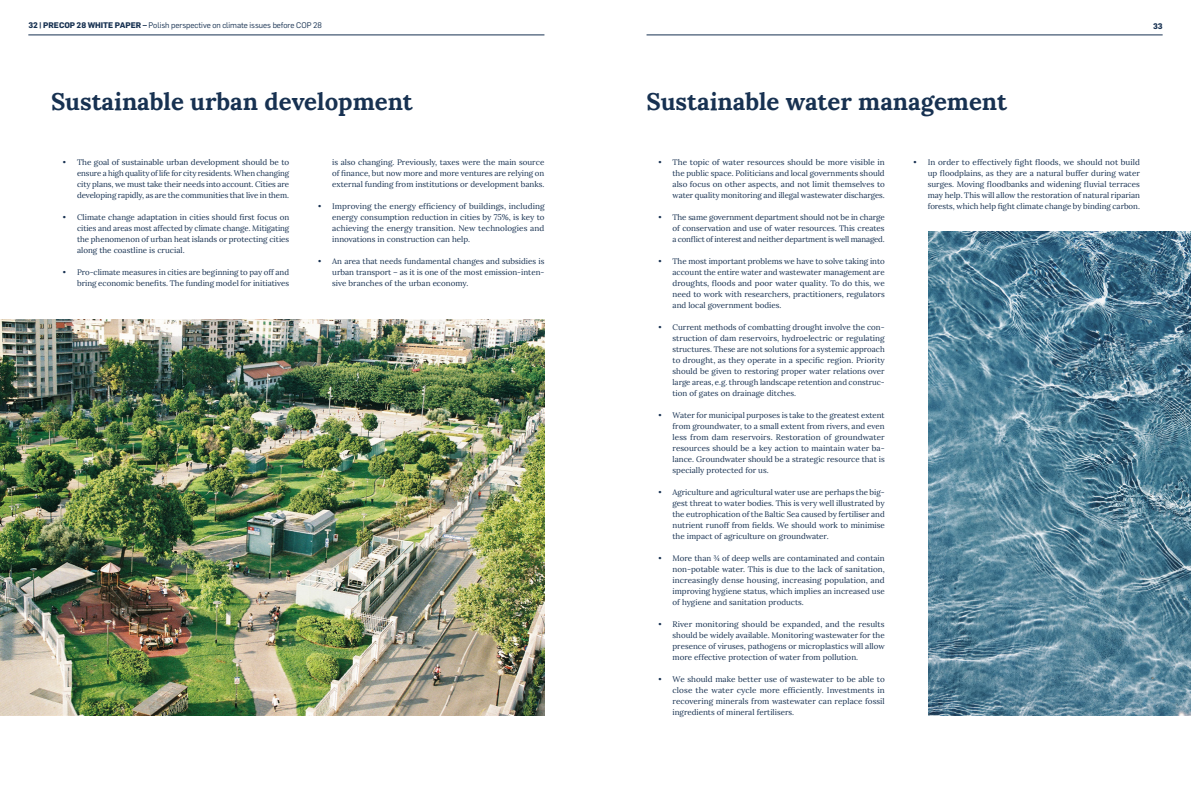
<style>
.page{position:relative;width:1191px;height:794px;background:#fff}
.page>*{position:absolute;margin:0;border:0;box-sizing:border-box;transform-origin:0 0}
.t1{font:700 24px "Lora";color:#173151}
.t2{font:8px/11px "Lora";color:#173151;text-align:justify}
.t3{font:8px "Flama";letter-spacing:-.005em;color:#173151}
.t4{font:700 8px "Flama";color:#173151}
.s1{font-weight:700}
</style>
<div class="page">
<hr style="left:28px;top:35px;width:516px;height:1px;background:#173151">
<hr style="left:646px;top:35px;width:516px;height:1px;background:#173151">
<img style="left:0;top:319px;width:544px;height:397px">
<img style="left:928px;top:231px;width:263px;height:485px">
<p class="t3" style="left:28px;top:20px;width:295px"><span class="s1">32 | PRECOP 28 WHITE PAPER –</span> Polish perspective on climate issues before COP 28</p>
<p class="t4" style="left:1153px;top:20px;width:11px">33</p>
<h1 class="t1" style="left:51px;top:81px;width:363px">Sustainable urban development</h1>
<p class="t2" style="left:77px;top:156px;width:214px;text-indent:-14px">• The goal of sustainable urban development should be to ensure a high quality of life for city residents. When changing city plans, we must take their needs into account. Cities are developing rapidly, as are the communities that live in them.</p>
<p class="t2" style="left:77px;top:211px;width:214px;text-indent:-14px">• Climate change adaptation in cities should first focus on cities and areas most affected by climate change. Mitigating the phenomenon of urban heat islands or protecting cities along the coastline is crucial.</p>
<p class="t2" style="left:63px;top:266px;width:228px;text-align:right">• Pro-climate measures in cities are beginning to pay off and bring economic benefits. The funding model for initiatives</p>
<p class="t2" style="left:332px;top:156px;width:214px">is also changing. Previously, taxes were the main source of finance, but now more and more ventures are relying on external funding from institutions or development banks.</p>
<p class="t2" style="left:332px;top:200px;width:214px;text-indent:-14px">• Improving the energy efficiency of buildings, including energy consumption reduction in cities by 75%, is key to achieving the energy transition. New technologies and innovations in construction can help.</p>
<p class="t2" style="left:332px;top:255px;width:214px;text-indent:-14px">• An area that needs fundamental changes and subsidies is urban transport – as it is one of the most emission-inten&shy;sive branches of the urban economy.</p>
<h1 class="t1" style="left:646px;top:81px;width:362px">Sustainable water management</h1>
<p class="t2" style="left:672px;top:156px;width:214px;text-indent:-14px">• The topic of water resources should be more visible in the public space. Politicians and local governments should also focus on other aspects, and not limit themselves to water quality monitoring and illegal wastewater discharges.</p>
<p class="t2" style="left:672px;top:211px;width:214px;text-indent:-14px">• The same government department should not be in charge of conservation and use of water resources. This creates a conflict of interest and neither department is well managed.</p>
<p class="t2" style="left:672px;top:255px;width:214px;text-indent:-14px">• The most important problems we have to solve taking into account the entire water and wastewater management are droughts, floods and poor water quality. To do this, we need to work with researchers, practitioners, regulators and local government bodies.</p>
<p class="t2" style="left:672px;top:321px;width:214px;text-indent:-14px">• Current methods of combatting drought involve the con&shy;struction of dam reservoirs, hydroelectric or regulating structures. These are not solutions for a systemic approach to drought, as they operate in a specific region. Priority should be given to restoring proper water relations over large areas, e.g. through landscape retention and construc&shy;tion of gates on drainage ditches.</p>
<p class="t2" style="left:672px;top:409px;width:214px;text-indent:-14px">• Water for municipal purposes is take to the greatest extent from groundwater, to a small extent from rivers, and even less from dam reservoirs. Restoration of groundwater resources should be a key action to maintain water ba&shy;lance. Groundwater should be a strategic resource that is specially protected for us.</p>
<p class="t2" style="left:672px;top:486px;width:214px;text-indent:-14px">• Agriculture and agricultural water use are perhaps the big&shy;gest threat to water bodies. This is very well illustrated by the eutrophication of the Baltic Sea caused by fertiliser and nutrient runoff from fields. We should work to minimise the impact of agriculture on groundwater.</p>
<p class="t2" style="left:672px;top:552px;width:214px;text-indent:-14px">• More than ¾ of deep wells are contaminated and contain non-potable water. This is due to the lack of sanitation, increasingly dense housing, increasing population, and improving hygiene status, which implies an increased use of hygiene and sanitation products.</p>
<p class="t2" style="left:672px;top:618px;width:214px;text-indent:-14px">• River monitoring should be expanded, and the results should be widely available. Monitoring wastewater for the presence of viruses, pathogens or microplastics will allow more effective protection of water from pollution.</p>
<p class="t2" style="left:672px;top:673px;width:214px;text-indent:-14px">• We should make better use of wastewater to be able to close the water cycle more efficiently. Investments in recovering minerals from wastewater can replace fossil ingredients of mineral fertilisers.</p>
<p class="t2" style="left:927px;top:156px;width:214px;text-indent:-14px">• In order to effectively fight floods, we should not build up floodplains, as they are a natural buffer during water surges. Moving floodbanks and widening fluvial terraces may help. This will allow the restoration of natural riparian forests, which help fight climate change by binding carbon.</p>
</div>
